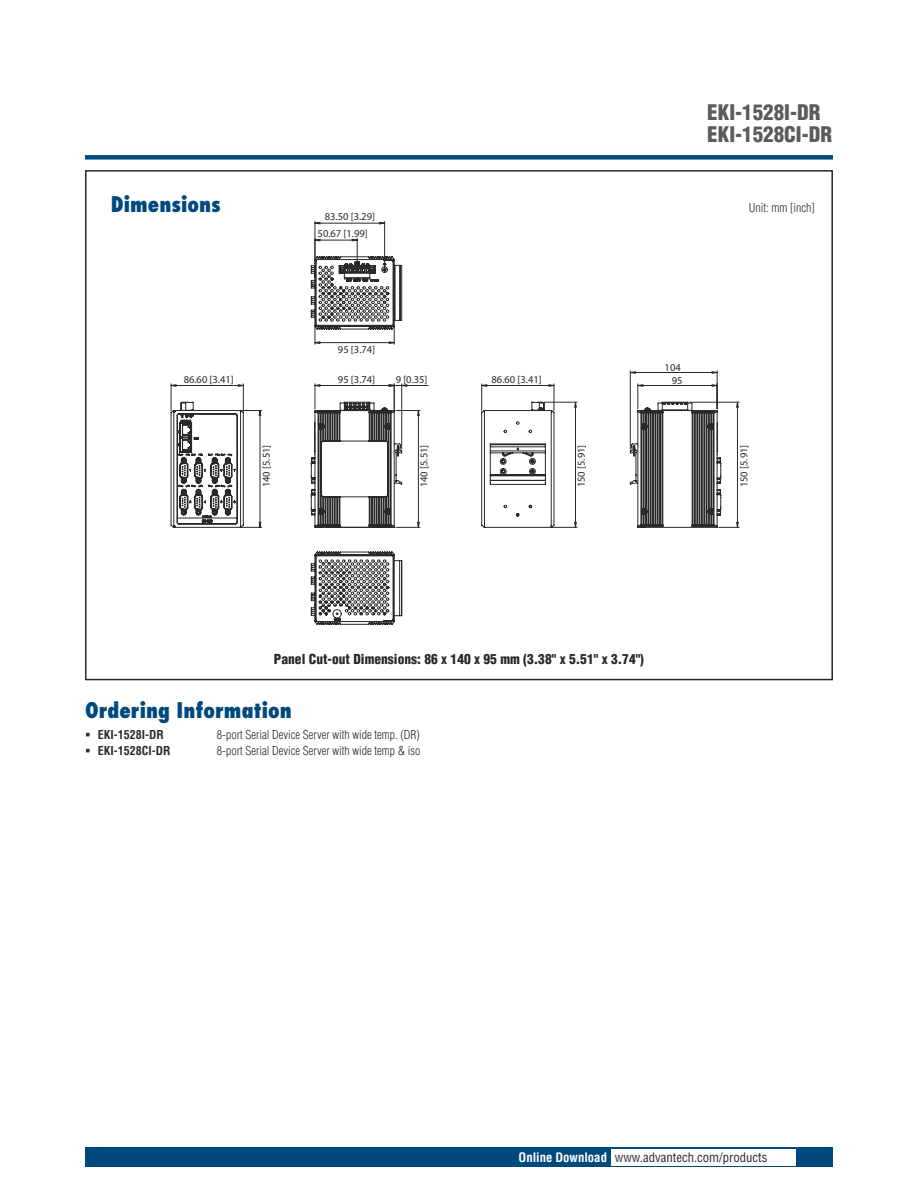
<style>
.page{position:relative;width:918px;height:1188px;background:#fff}
.page>*{position:absolute;margin:0;border:0;box-sizing:border-box;transform-origin:0 0}
.t1{font:800 condensed 21px "Futura";color:#00497e}
.t2{font:900 condensed 21px/22.5px "Helvetica";color:#5b5b5e}
.t3{font:900 condensed 13.5px "Helvetica";color:#2b2829}
.t4{font:condensed 12.75px "Helvetica";color:#2b2829}
.t5{font:300 condensed 12px "Helvetica";color:#2b2829}
.t6{font:700 condensed 12px "Helvetica";color:#2b2829}
.t7{font:10.5px "Myriad Pro";color:#2b2829}
.s1{font-weight:700;color:#fff}
</style>
<div class="page">
<div style="left:85px;top:155px;width:748px;height:5px;background:#00497e"></div>
<div style="left:85px;top:1147px;width:748px;height:20px;background:#00497e"></div>
<div style="left:611px;top:1149px;width:184px;height:16px;background:#fff"></div>
<hr style="left:384px;top:221px;width:1px;height:47px;background:#2b2829">
<hr style="left:315px;top:221px;width:1px;height:38px;background:#2b2829">
<svg style="left:314px;top:222px;width:71px;height:3px"></svg>
<svg style="left:170px;top:384px;width:92px;height:144px"></svg>
<svg style="left:310px;top:384px;width:118px;height:144px"></svg>
<svg style="left:310px;top:238px;width:92px;height:106px"></svg>
<svg style="left:310px;top:551px;width:92px;height:74px"></svg>
<svg style="left:481px;top:384px;width:96px;height:144px"></svg>
<svg style="left:629px;top:371px;width:110px;height:157px"></svg>
<h1 class="t2" style="left:707px;top:102px;width:126px">EKI-1528I-DR<br>EKI-1528CI-DR</h1>
<h1 class="t1" style="left:111px;top:196px;width:111px">Dimensions</h1>
<p class="t5" style="left:749px;top:203px;width:67px">Unit: mm [inch]</p>
<p class="t7" style="left:325px;top:213px;width:52px">83.50 [3.29]</p>
<p class="t7" style="left:318px;top:230px;width:52px">50.67 [1.99]</p>
<p class="t7" style="left:338px;top:345px;width:39px">95 [3.74]</p>
<p class="t7" style="left:338px;top:375px;width:39px">95 [3.74]</p>
<p class="t7" style="left:184px;top:375px;width:52px">86.60 [3.41]</p>
<p class="t7" style="left:492px;top:375px;width:52px">86.60 [3.41]</p>
<p class="t7" style="left:396px;top:375px;width:33px">9 [0.35]</p>
<p class="t7" style="left:665px;top:364px;width:18px">104</p>
<p class="t7" style="left:672px;top:377px;width:12px">95</p>
<p class="t7" style="left:262px;top:487px;width:44px;rotate:-90deg">140 [5.51]</p>
<p class="t7" style="left:420px;top:487px;width:44px;rotate:-90deg">140 [5.51]</p>
<p class="t7" style="left:578px;top:487px;width:44px;rotate:-90deg">150 [5.91]</p>
<p class="t7" style="left:740px;top:487px;width:44px;rotate:-90deg">150 [5.91]</p>
<p class="t3" style="left:274px;top:653px;width:372px">Panel Cut-out Dimensions: 86 x 140 x 95 mm (3.38" x 5.51" x 3.74")</p>
<h1 class="t1" style="left:85px;top:701px;width:208px">Ordering Information</h1>
<p class="t6" style="left:98px;top:730px;width:67px">EKI-1528I-DR</p>
<p class="t5" style="left:217px;top:730px;width:204px">8-port Serial Device Server with wide temp. (DR)</p>
<p class="t6" style="left:98px;top:746px;width:74px">EKI-1528CI-DR</p>
<p class="t5" style="left:217px;top:746px;width:205px">8-port Serial Device Server with wide temp &amp; iso</p>
<p class="t4" style="left:519px;top:1153px;width:250px"><span class="s1">Online Download</span> www.advantech.com/products</p>
</div>
